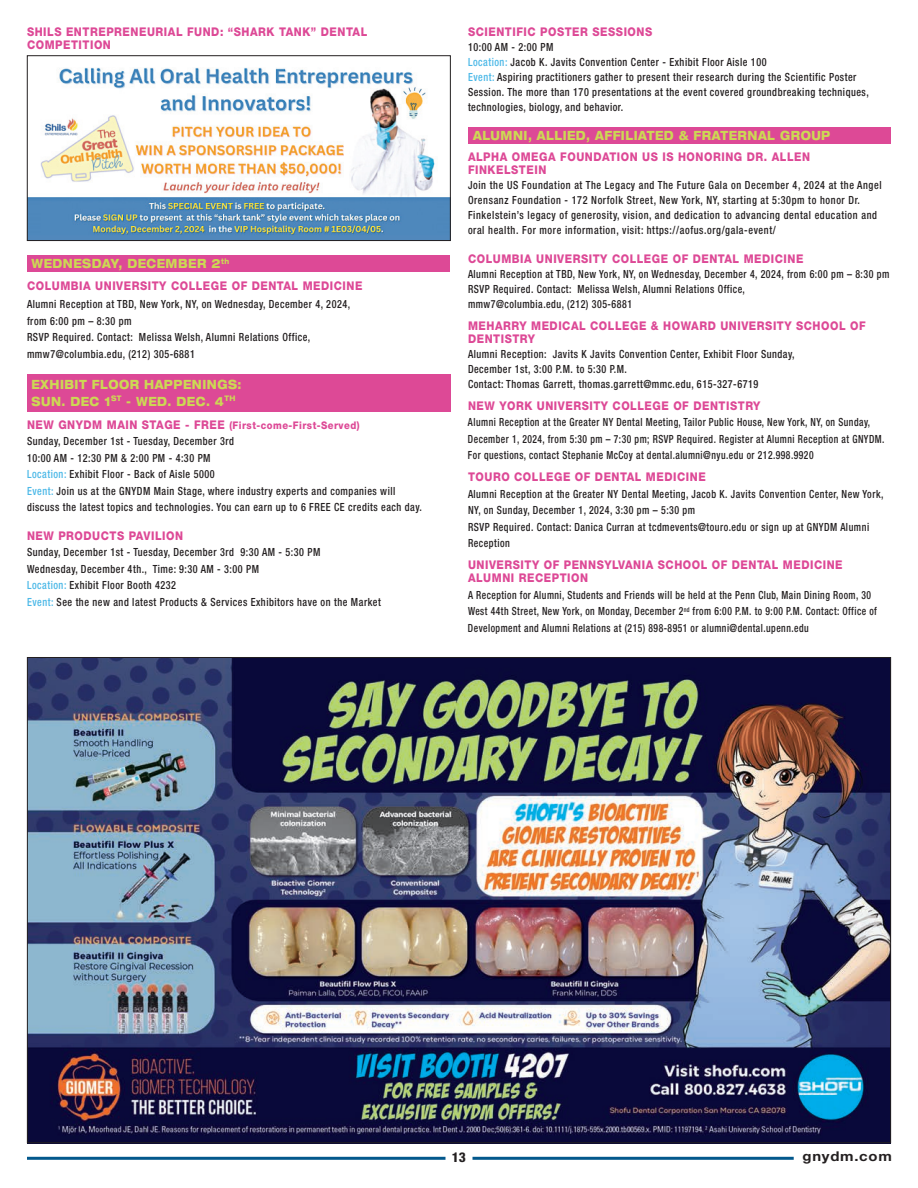
<style>
.page{position:relative;width:918px;height:1188px;background:#fff}
.page>*{position:absolute;margin:0;border:0;box-sizing:border-box;transform-origin:0 0}
.t1{font:700 13.5px "Helvetica Neue LT Std";letter-spacing:.05em;color:#231f20;scale:1.1 1}
.t2{font:800 condensed 13.5px "Helvetica Neue LT Std";color:#231f20}
.t3{font:800 expanded 12.75px/16.5px "Helvetica Neue LT Std";letter-spacing:.05em;color:#ccd854;scale:.8 1}
.t4{font:800 12px/13.5px "Helvetica Neue LT Std";letter-spacing:.05em;color:#dd4996;scale:.9 1}
.t5{font:500 condensed 11.25px/16.5px "Helvetica Neue LT Std";letter-spacing:.05em;color:#231f20;scale:.9 1}
.t6{font:500 condensed 11.25px/16.5px "Helvetica Neue LT Std";letter-spacing:.05em;color:#231f20;scale:.85 1}
.t7{font:500 condensed 11.25px/16.5px "Helvetica Neue LT Std";letter-spacing:.05em;color:#231f20;scale:.88 1}
.t8{font:800 10.5px "Helvetica Neue LT Std";letter-spacing:.05em;color:#dd4996;scale:.9 1}
.s1{font-size:12px}
.s2{color:#4bb8e7}
</style>
<div class="page">
<hr style="left:27px;top:1157px;width:419px;height:3px;background:#03588c">
<hr style="left:472px;top:1157px;width:322px;height:3px;background:#03588c">
<div style="left:27px;top:255px;width:422px;height:16px;background:#dd4996"></div>
<div style="left:27px;top:374px;width:423px;height:38px;background:#dd4996"></div>
<div style="left:469px;top:127px;width:422px;height:17px;background:#dd4996"></div>
<img style="left:29px;top:67px;width:420px;height:172px">
<div style="left:27px;top:55px;width:424px;height:186px;border:1px solid #231f20"></div>
<img style="left:29px;top:659px;width:860px;height:482px">
<p class="t4" style="left:27px;top:25px;width:380px">SHILS ENTREPRENEURIAL FUND: “SHARK TANK” DENTAL<br>COMPETITION</p>
<p class="t3" style="left:31px;top:255px;width:249px">WEDNESDAY, DECEMBER 2<sup>th</sup></p>
<p class="t4" style="left:27px;top:279px;width:374px">COLUMBIA UNIVERSITY COLLEGE OF DENTAL MEDICINE</p>
<p class="t5" style="left:27px;top:296px;width:361px">Alumni Reception at TBD, New York, NY, on Wednesday, December 4, 2024, from 6:00 pm – 8:30 pm<br>RSVP Required. Contact: Melissa Welsh, Alumni Relations Office, mmw7@columbia.edu, (212) 305-6881</p>
<p class="t3" style="left:31px;top:376px;width:264px">EXHIBIT FLOOR HAPPENINGS:<br>SUN. DEC 1<sup>ST</sup> - WED. DEC. 4<sup>TH</sup></p>
<p class="t8" style="left:27px;top:419px;width:371px"><span class="s1">NEW GNYDM MAIN STAGE - FREE</span> (First-come-First-Served)</p>
<p class="t5" style="left:27px;top:433px;width:440px">Sunday, December 1st - Tuesday, December 3rd<br>10:00 AM - 12:30 PM &amp; 2:00 PM - 4:30 PM<br><span class="s2">Location:</span> Exhibit Floor - Back of Aisle 5000<br><span class="s2">Event:</span> Join us at the GNYDM Main Stage, where industry experts and companies will discuss the latest topics and technologies. You can earn up to 6 FREE CE credits each day.</p>
<p class="t4" style="left:27px;top:529px;width:175px">NEW PRODUCTS PAVILION</p>
<p class="t5" style="left:27px;top:544px;width:395px">Sunday, December 1st - Tuesday, December 3rd 9:30 AM - 5:30 PM<br>Wednesday, December 4th., Time: 9:30 AM - 3:00 PM<br><span class="s2">Location:</span> Exhibit Floor Booth 4232<br><span class="s2">Event:</span> See the new and latest Products &amp; Services Exhibitors have on the Market</p>
<p class="t4" style="left:468px;top:25px;width:206px">SCIENTIFIC POSTER SESSIONS</p>
<p class="t5" style="left:468px;top:39px;width:447px;line-height:15px">10:00 AM - 2:00 PM<br><span class="s2">Location:</span> Jacob K. Javits Convention Center - Exhibit Floor Aisle 100<br><span class="s2">Event:</span> Aspiring practitioners gather to present their research during the Scientific Poster Session. The more than 170 presentations at the event covered groundbreaking techniques, technologies, biology, and behavior.</p>
<p class="t4" style="left:468px;top:150px;width:382px">ALPHA OMEGA FOUNDATION US IS HONORING DR. ALLEN<br>FINKELSTEIN</p>
<p class="t5" style="left:468px;top:178px;width:461px;line-height:15px">Join the US Foundation at The Legacy and The Future Gala on December 4, 2024 at the Angel Orensanz Foundation - 172 Norfolk Street, New York, NY, starting at 5:30pm to honor Dr.<br>Finkelstein’s legacy of generosity, vision, and dedication to advancing dental education and oral health. For more information, visit: https://aofus.org/gala-event/</p>
<p class="t4" style="left:468px;top:252px;width:374px">COLUMBIA UNIVERSITY COLLEGE OF DENTAL MEDICINE</p>
<p class="t7" style="left:468px;top:266px;width:480px;line-height:15px">Alumni Reception at TBD, New York, NY, on Wednesday, December 4, 2024, from 6:00 pm – 8:30 pm<br>RSVP Required. Contact: Melissa Welsh, Alumni Relations Office,<br>mmw7@columbia.edu, (212) 305-6881</p>
<p class="t4" style="left:468px;top:319px;width:443px">MEHARRY MEDICAL COLLEGE &amp; HOWARD UNIVERSITY SCHOOL OF<br>DENTISTRY</p>
<p class="t5" style="left:468px;top:346px;width:364px;line-height:15px">Alumni Reception: Javits K Javits Convention Center, Exhibit Floor Sunday,<br>December 1st, 3:00 P.M. to 5:30 P.M.<br>Contact: Thomas Garrett, thomas.garrett@mmc.edu, 615-327-6719</p>
<p class="t4" style="left:468px;top:399px;width:326px">NEW YORK UNIVERSITY COLLEGE OF DENTISTRY</p>
<p class="t6" style="left:468px;top:414px;width:492px">Alumni Reception at the Greater NY Dental Meeting, Tailor Public House, New York, NY, on Sunday,<br>December 1, 2024, from 5:30 pm – 7:30 pm; RSVP Required. Register at Alumni Reception at GNYDM.<br>For questions, contact Stephanie McCoy at dental.alumni@nyu.edu or 212.998.9920</p>
<p class="t4" style="left:468px;top:470px;width:266px">TOURO COLLEGE OF DENTAL MEDICINE</p>
<p class="t7" style="left:468px;top:485px;width:474px">Alumni Reception at the Greater NY Dental Meeting, Jacob K. Javits Convention Center, New York, NY, on Sunday, December 1, 2024, 3:30 pm – 5:30 pm<br>RSVP Required. Contact: Danica Curran at tcdmevents@touro.edu or sign up at GNYDM Alumni Reception</p>
<p class="t4" style="left:468px;top:558px;width:418px">UNIVERSITY OF PENNSYLVANIA SCHOOL OF DENTAL MEDICINE<br>ALUMNI RECEPTION</p>
<p class="t6" style="left:468px;top:586px;width:483px">A Reception for Alumni, Students and Friends will be held at the Penn Club, Main Dining Room, 30<br>West 44th Street, New York, on Monday, December 2<sup>nd</sup> from 6:00 P.M. to 9:00 P.M. Contact: Office of<br>Development and Alumni Relations at (215) 898-8951 or alumni@dental.upenn.edu</p>
<p class="t3" style="left:473px;top:127px;width:448px">ALUMNI, ALLIED, AFFILIATED &amp; FRATERNAL GROUP</p>
<p class="t2" style="left:452px;top:1148px;width:16px">13</p>
<p class="t1" style="left:803px;top:1148px;width:83px">gnydm.com</p>
</div>
